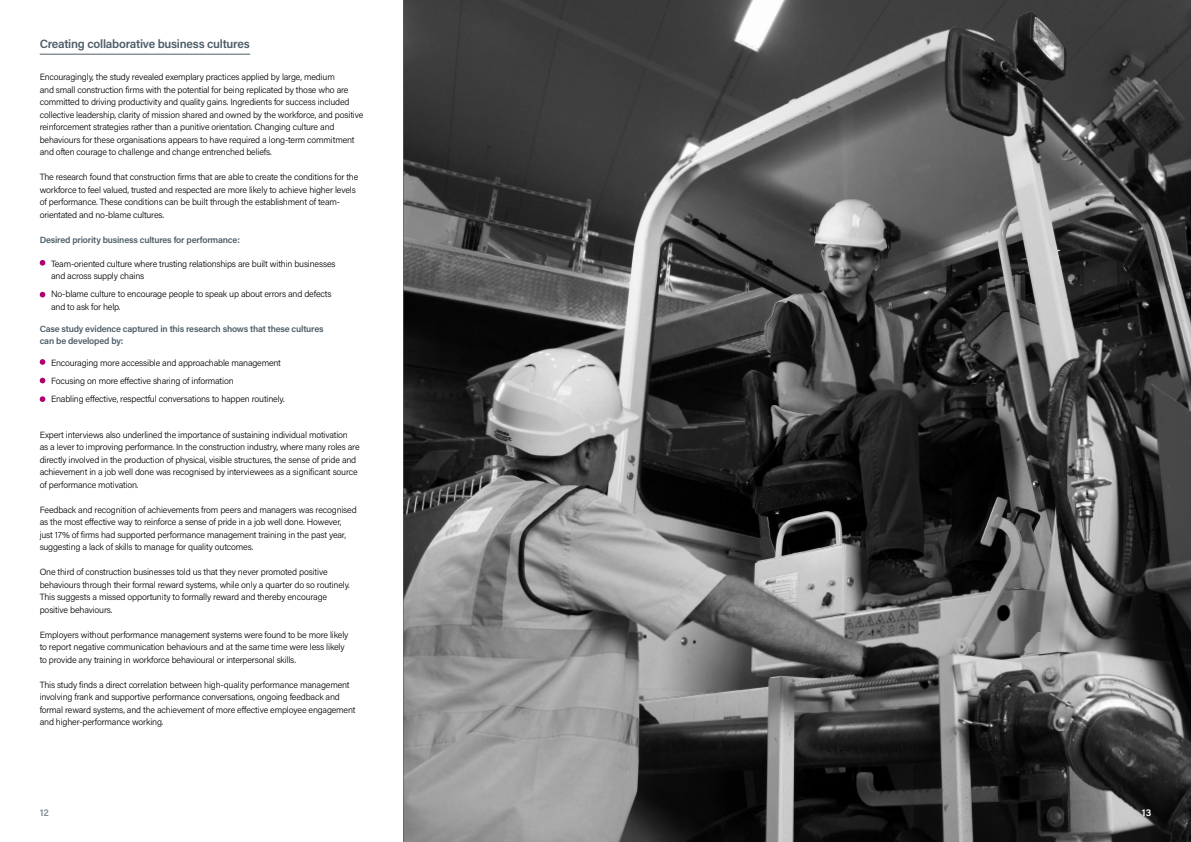
<style>
.page{position:relative;width:1191px;height:842px;background:#fff}
.page>*{position:absolute;margin:0;border:0;box-sizing:border-box;transform-origin:0 0}
.t1{font:600 12px "Acumin Pro";letter-spacing:-.02em;color:#4d5d68}
.t2{font:600 10px "Acumin Pro";color:#7f8e98}
.t3{font:600 10px "Acumin Pro";color:#fff}
.t4{font:300 9px/12.5px "Acumin Pro";letter-spacing:-.02em;color:#000}
.t5{font:600 9px/12.5px "Acumin Pro";letter-spacing:-.02em;color:#4d5d68}
</style>
<div class="page">
<img style="left:403px;top:0;width:788px;height:842px">
<hr style="left:40px;top:54px;width:210px;height:1px;background:#4d5d68">
<svg style="left:40px;top:260px;width:5px;height:6px"></svg>
<svg style="left:40px;top:292px;width:5px;height:5px"></svg>
<svg style="left:40px;top:359px;width:5px;height:6px"></svg>
<svg style="left:40px;top:396px;width:5px;height:6px"></svg>
<svg style="left:40px;top:378px;width:5px;height:5px"></svg>
<h1 class="t1" style="left:40px;top:35px;width:212px">Creating collaborative business cultures</h1>
<p class="t4" style="left:40px;top:71px;width:325px">Encouragingly, the study revealed exemplary practices applied by large, medium<br>and small construction firms with the potential for being replicated by those who are committed to driving productivity and quality gains. Ingredients for success included collective leadership, clarity of mission shared and owned by the workforce, and positive reinforcement strategies rather than a punitive orientation. Changing culture and behaviours for these organisations appears to have required a long-term commitment and often courage to challenge and change entrenched beliefs.</p>
<p class="t4" style="left:40px;top:171px;width:320px">The research found that construction firms that are able to create the conditions for the workforce to feel valued, trusted and respected are more likely to achieve higher levels of performance. These conditions can be built through the establishment of team&shy;orientated and no-blame cultures.</p>
<p class="t5" style="left:40px;top:233px;width:202px">Desired priority business cultures for performance:</p>
<p class="t4" style="left:51px;top:257px;width:286px">Team-oriented culture where trusting relationships are built within businesses and across supply chains</p>
<p class="t4" style="left:51px;top:287px;width:282px">No-blame culture to encourage people to speak up about errors and defects and to ask for help.</p>
<p class="t5" style="left:40px;top:322px;width:285px">Case study evidence captured in this research shows that these cultures can be developed by:</p>
<p class="t4" style="left:51px;top:353px;width:235px;line-height:18.2px">Encouraging more accessible and approachable management<br>Focusing on more effective sharing of information<br>Enabling effective, respectful conversations to happen routinely.</p>
<p class="t4" style="left:40px;top:428px;width:321px">Expert interviews also underlined the importance of sustaining individual motivation<br>as a lever to improving performance. In the construction industry, where many roles are directly involved in the production of physical, visible structures, the sense of pride and achievement in a job well done was recognised by interviewees as a significant source of performance motivation.</p>
<p class="t4" style="left:40px;top:503px;width:318px">Feedback and recognition of achievements from peers and managers was recognised as the most effective way to reinforce a sense of pride in a job well done. However, just 17% of firms had supported performance management training in the past year, suggesting a lack of skills to manage for quality outcomes.</p>
<p class="t4" style="left:40px;top:565px;width:312px">One third of construction businesses told us that they never promoted positive behaviours through their formal reward systems, while only a quarter do so routinely.<br>This suggests a missed opportunity to formally reward and thereby encourage positive behaviours.</p>
<p class="t4" style="left:40px;top:628px;width:310px">Employers without performance management systems were found to be more likely to report negative communication behaviours and at the same time were less likely to provide any training in workforce behavioural or interpersonal skills.</p>
<p class="t4" style="left:40px;top:678px;width:317px">This study finds a direct correlation between high-quality performance management involving frank and supportive performance conversations, ongoing feedback and formal reward systems, and the achievement of more effective employee engagement and higher-performance working.</p>
<p class="t2" style="left:40px;top:806px;width:11px">12</p>
<p class="t3" style="left:1141px;top:806px;width:11px">13</p>
</div>
